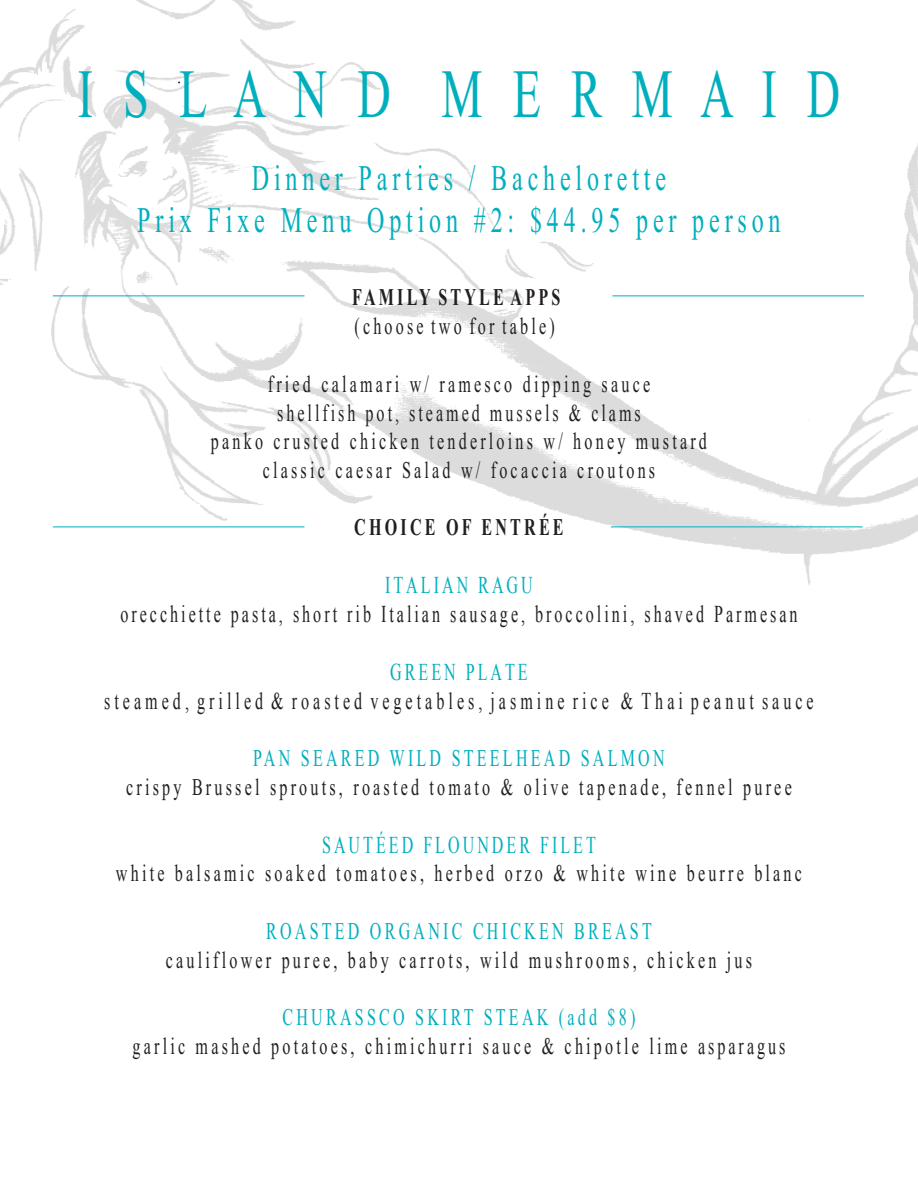
<style>
.page{position:relative;width:918px;height:1188px;background:#fff}
.page>*{position:absolute;margin:0;border:0;box-sizing:border-box;transform-origin:0 0}
.t1{font:69px "Times New Roman";color:#00afbd;scale:.67 1}
.t2{font:36px/42px "Times New Roman";letter-spacing:.2em;color:#00afbd;text-align:center;scale:.67 1}
.t3{font:24px/28.8px "Times New Roman";letter-spacing:.2em;color:#231f20;text-align:center;scale:.67 1}
.t4{font:24px "Times New Roman";letter-spacing:.2em;color:#00afbd;scale:.67 1}
.t5{font:700 24px "Times New Roman";letter-spacing:.2em;color:#231f20;scale:.67 1}
</style>
<div class="page">
<img style="left:0;top:0;width:918px;height:585px">
<hr style="left:612px;top:296px;width:252px;height:1px;background:#00afbd">
<hr style="left:53px;top:296px;width:251px;height:1px;background:#00afbd">
<hr style="left:53px;top:527px;width:251px;height:1px;background:#00afbd">
<hr style="left:611px;top:527px;width:251px;height:1px;background:#00afbd">
<svg style="left:176px;top:80px;width:6px;height:5px"></svg>
<h1 class="t1" style="left:78px;top:53px;width:1140px">I S L A N D M E R M A I D</h1>
<h2 class="t2" style="left:137px;top:157px;width:962px">Dinner Parties / Bachelorette<br>Prix Fixe Menu Option #2: $4 4 .95 per person</h2>
<p class="t5" style="left:352px;top:282px;width:312px">FAMILY STYLE APPS</p>
<p class="t3" style="left:354px;top:311px;width:300px">(choose two for table)</p>
<p class="t3" style="left:211px;top:369px;width:742px">fried calamari w/ ramesco dipping sauce<br>shellfish pot, steamed mussels &amp; clams<br>panko crusted chicken tenderloins w/ honey mustard classic caesar Salad w/ focaccia croutons</p>
<p class="t5" style="left:354px;top:513px;width:314px">CHOICE OF ENTRÉE</p>
<p class="t4" style="left:385px;top:569px;width:222px">ITALIAN RAGU</p>
<p class="t3" style="left:120px;top:599px;width:1012px">orecchiette pasta, short rib Italian sausage, broccolini, shaved Parmesan</p>
<p class="t4" style="left:390px;top:656px;width:207px">GREEN PLATE</p>
<p class="t3" style="left:104px;top:686px;width:1061px">s t e a m e d , g r i l l e d &amp; r o a s t e d v e g e t a b l e s , j a s m i n e r i c e &amp; T h a i p e a n u t s a u c e</p>
<p class="t4" style="left:253px;top:744px;width:616px">PAN SEARED WILD STEELHEAD SALMON</p>
<p class="t3" style="left:126px;top:772px;width:995px">crispy Brussel sprouts, roasted tomato &amp; olive tapenade, fennel puree</p>
<p class="t4" style="left:322px;top:829px;width:410px">SAUTÉED FLOUNDER FILET</p>
<p class="t3" style="left:116px;top:859px;width:1026px">white balsamic soaked tomatoes, herbed orzo &amp; white wine beurre blanc</p>
<p class="t4" style="left:266px;top:917px;width:577px">ROASTED ORGANIC CHICKEN BREAST</p>
<p class="t3" style="left:166px;top:945px;width:876px">cauliflower puree, baby carrots, wild mushrooms, chicken jus</p>
<p class="t4" style="left:283px;top:1003px;width:528px">CHURASSCO SKIRT STEAK (add $8)</p>
<p class="t3" style="left:133px;top:1032px;width:976px">garlic mashed potatoes, chimichurri sauce &amp; chipotle lime asparagus</p>
</div>
